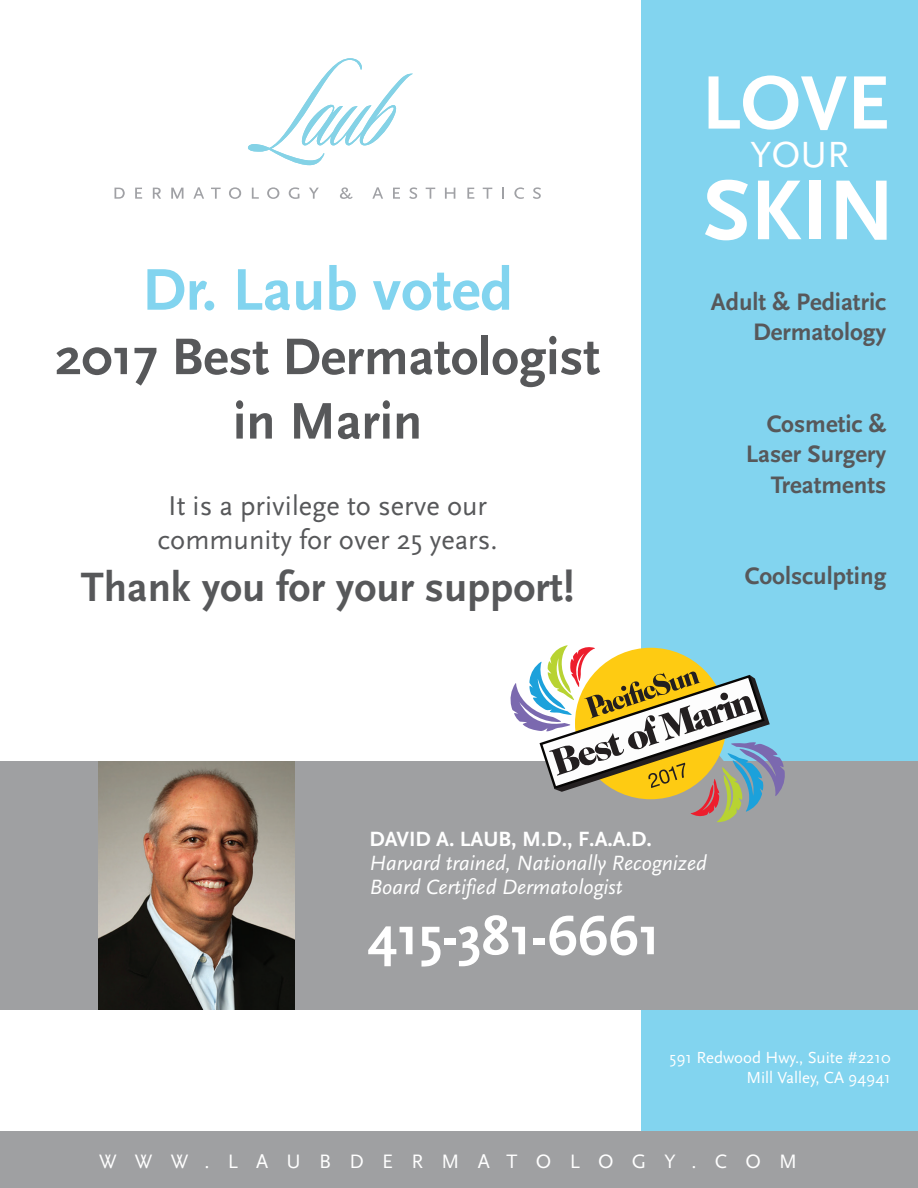
<style>
.page{position:relative;width:918px;height:1188px;background:#fff}
.page>*{position:absolute;margin:0;border:0;box-sizing:border-box;transform-origin:0 0}
.t1{font:700 88.8px "Scala Sans";color:#fff}
.t2{font:700 79.05px "Scala Sans";color:#fff}
.t3{font:700 61.35px "Scala Sans";color:#82d4ef}
.t4{font:700 56.1px "Scala Sans";color:#fff}
.t5{font:700 53.7px/64.5px "Scala Sans";color:#57585a;text-align:center}
.t6{font:700 42.75px "Scala Sans";color:#57585a}
.t7{font:38.1px "Scala Sans Caps";color:#fff}
.t8{font:28.5px/34.2px "Scala Sans";color:#57585a;text-align:center}
.t9{font:700 24.9px/30.5px "Scala Sans";color:#57585a;text-align:right}
.t10{font:italic 21.6px/24px "Scala Sans";color:#fff}
.t11{font:700 21.6px "Scala Sans";color:#fff}
.t12{font:20.4px "Scala Sans Caps";letter-spacing:.9em;color:#fff}
.t13{font:16.8px/20.1px "Scala Sans";color:#fff;text-align:right}
</style>
<div class="page">
<div style="left:642px;top:0;width:276px;height:1160px;background:#82d4ef"></div>
<div style="left:0;top:1131px;width:918px;height:57px;background:#9fa0a2"></div>
<div style="left:0;top:761px;width:918px;height:249px;background:#9fa0a2"></div>
<svg style="left:510px;top:645px;width:275px;height:178px"></svg>
<img style="left:99px;top:761px;width:196px;height:249px">
<svg style="left:248px;top:58px;width:165px;height:107px"></svg>
<svg style="left:115px;top:188px;width:10px;height:11px"></svg>
<svg style="left:135px;top:188px;width:7px;height:11px"></svg>
<svg style="left:153px;top:188px;width:8px;height:11px"></svg>
<svg style="left:171px;top:188px;width:12px;height:11px"></svg>
<svg style="left:193px;top:187px;width:11px;height:12px"></svg>
<svg style="left:211px;top:188px;width:10px;height:11px"></svg>
<svg style="left:229px;top:187px;width:12px;height:12px"></svg>
<svg style="left:252px;top:188px;width:7px;height:11px"></svg>
<svg style="left:267px;top:187px;width:12px;height:12px"></svg>
<svg style="left:289px;top:187px;width:10px;height:12px"></svg>
<svg style="left:309px;top:188px;width:10px;height:11px"></svg>
<svg style="left:340px;top:187px;width:13px;height:12px"></svg>
<svg style="left:372px;top:187px;width:11px;height:12px"></svg>
<svg style="left:393px;top:188px;width:7px;height:11px"></svg>
<svg style="left:409px;top:187px;width:8px;height:12px"></svg>
<svg style="left:426px;top:188px;width:9px;height:11px"></svg>
<svg style="left:445px;top:188px;width:10px;height:11px"></svg>
<svg style="left:467px;top:188px;width:7px;height:11px"></svg>
<svg style="left:483px;top:188px;width:9px;height:11px"></svg>
<svg style="left:502px;top:188px;width:2px;height:11px"></svg>
<svg style="left:514px;top:187px;width:10px;height:12px"></svg>
<svg style="left:533px;top:187px;width:8px;height:12px"></svg>
<h3 class="t3" style="left:142px;top:257px;width:372px">Dr. Laub voted</h3>
<h3 class="t5" style="left:55px;top:326px;width:546px">2017 Best Dermatologist in Marin</h3>
<p class="t8" style="left:158px;top:489px;width:342px">It is a privilege to serve our community for over 25 years.</p>
<h3 class="t6" style="left:81px;top:565px;width:495px">Thank you for your support!</h3>
<h2 class="t2" style="left:701px;top:60px;width:190px">LOVE</h2>
<h3 class="t7" style="left:751px;top:134px;width:100px">YOUR</h3>
<h1 class="t1" style="left:703px;top:163px;width:194px">SKIN</h1>
<p class="t9" style="left:711px;top:287px;width:177px">Adult &amp; Pediatric<br>Dermatology</p>
<p class="t9" style="left:746px;top:409px;width:142px">Cosmetic &amp;<br>Laser Surgery<br>Treatments</p>
<p class="t9" style="left:745px;top:561px;width:143px">Coolsculpting</p>
<p class="t11" style="left:369px;top:827px;width:284px">DAVID A. LAUB, M.D., F.A.A.D.</p>
<p class="t10" style="left:369px;top:851px;width:339px">Harvard trained, Nationally Recognized<br>Board Certified Dermatologist</p>
<h3 class="t4" style="left:368px;top:906px;width:294px">415-381-6661</h3>
<p class="t13" style="left:670px;top:1048px;width:223px">591 Redwood Hwy., Suite #2210<br>Mill Valley, CA 94941</p>
<p class="t12" style="left:99px;top:1151px;width:699px">WWW.LAUBDERMATOLOGY.COM</p>
</div>
